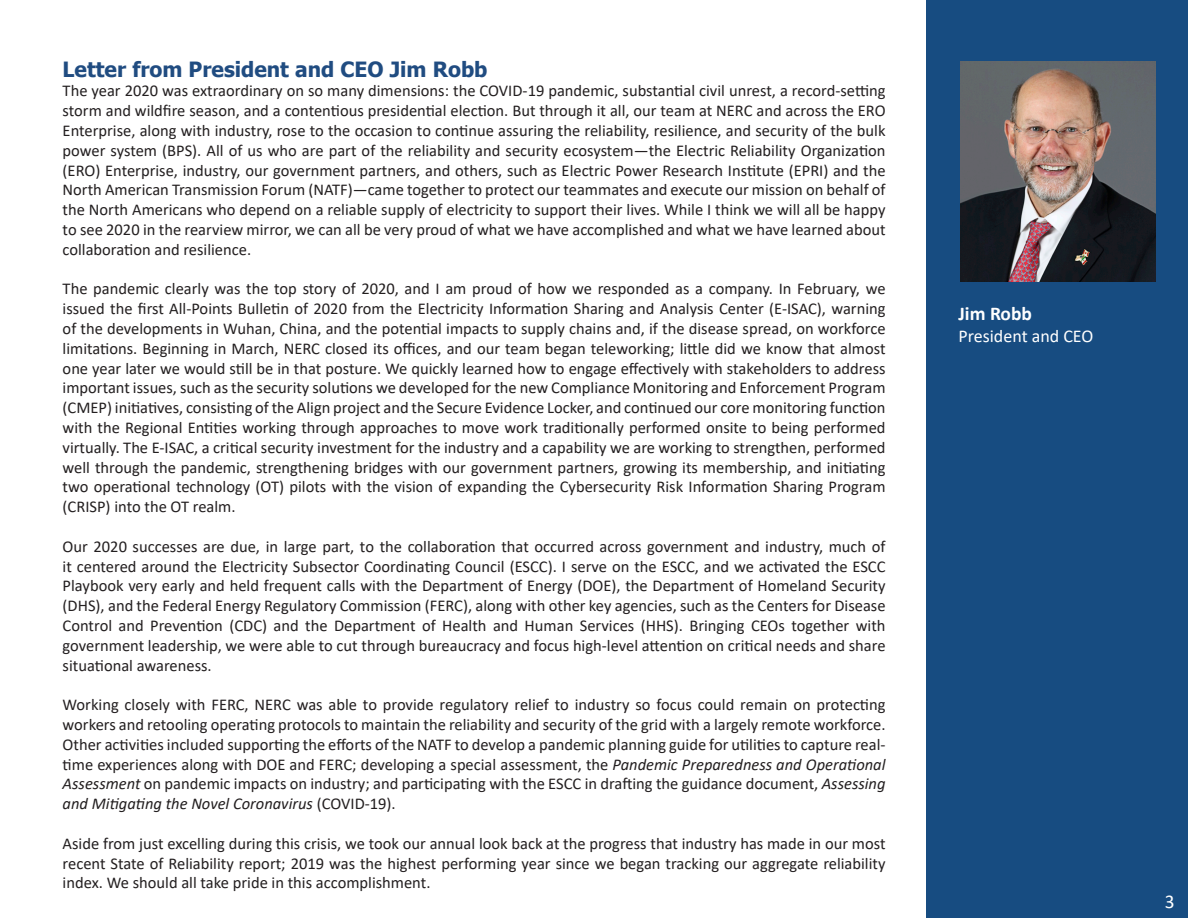
<style>
.page{position:relative;width:1188px;height:918px;background:#fff}
.page>*{position:absolute;margin:0;border:0;box-sizing:border-box;transform-origin:0 0}
.Document_Title{font:700 21px "Tahoma";color:#204c81}
.t1{font:700 19.5px "Calibri";color:#fff}
.t2{font:19.5px "Calibri";color:#fff}
.t3{font:18px "Calibri";color:#fff}
.t4{font:16.5px/19.8px "Calibri";color:#231f20;text-align:justify}
.s1{font-style:italic}
</style>
<div class="page">
<div style="left:927px;top:0;width:261px;height:918px;background:#174c81"></div>
<img style="left:961px;top:62px;width:194px;height:220px">
<p class="Document_Title" style="left:63px;top:54px;width:426px">Letter from President and CEO Jim Robb</p>
<p class="t4" style="left:63px;top:81px;width:824px">The year 2020 was extraordinary on so many dimensions: the COVID-19 pandemic, substantial civil unrest, a record-setting storm and wildfire season, and a contentious presidential election. But through it all, our team at NERC and across the ERO Enterprise, along with industry, rose to the occasion to continue assuring the reliability, resilience, and security of the bulk power system (BPS). All of us who are part of the reliability and security ecosystem—the Electric Reliability Organization (ERO) Enterprise, industry, our government partners, and others, such as Electric Power Research Institute (EPRI) and the North American Transmission Forum (NATF)—came together to protect our teammates and execute our mission on behalf of the North Americans who depend on a reliable supply of electricity to support their lives. While I think we will all be happy to see 2020 in the rearview mirror, we can all be very proud of what we have accomplished and what we have learned about collaboration and resilience.</p>
<p class="t4" style="left:63px;top:279px;width:824px">The pandemic clearly was the top story of 2020, and I am proud of how we responded as a company. In February, we issued the first All-Points Bulletin of 2020 from the Electricity Information Sharing and Analysis Center (E-ISAC), warning of the developments in Wuhan, China, and the potential impacts to supply chains and, if the disease spread, on workforce limitations. Beginning in March, NERC closed its offices, and our team began teleworking; little did we know that almost one year later we would still be in that posture. We quickly learned how to engage effectively with stakeholders to address important issues, such as the security solutions we developed for the new Compliance Monitoring and Enforcement Program (CMEP) initiatives, consisting of the Align project and the Secure Evidence Locker, and continued our core monitoring function with the Regional Entities working through approaches to move work traditionally performed onsite to being performed virtually. The E-ISAC, a critical security investment for the industry and a capability we are working to strengthen, performed well through the pandemic, strengthening bridges with our government partners, growing its membership, and initiating two operational technology (OT) pilots with the vision of expanding the Cybersecurity Risk Information Sharing Program (CRISP) into the OT realm.</p>
<p class="t4" style="left:63px;top:536px;width:824px">Our 2020 successes are due, in large part, to the collaboration that occurred across government and industry, much of it centered around the Electricity Subsector Coordinating Council (ESCC). I serve on the ESCC, and we activated the ESCC Playbook very early and held frequent calls with the Department of Energy (DOE), the Department of Homeland Security (DHS), and the Federal Energy Regulatory Commission (FERC), along with other key agencies, such as the Centers for Disease Control and Prevention (CDC) and the Department of Health and Human Services (HHS). Bringing CEOs together with government leadership, we were able to cut through bureaucracy and focus high-level attention on critical needs and share situational awareness.</p>
<p class="t4" style="left:63px;top:694px;width:824px">Working closely with FERC, NERC was able to provide regulatory relief to industry so focus could remain on protecting workers and retooling operating protocols to maintain the reliability and security of the grid with a largely remote workforce.<br>Other activities included supporting the efforts of the NATF to develop a pandemic planning guide for utilities to capture real&shy;time experiences along with DOE and FERC; developing a special assessment, the <span class="s1">Pandemic Preparedness and Operational Assessment</span> on pandemic impacts on industry; and participating with the ESCC in drafting the guidance document, <span class="s1">Assessing and Mitigating the Novel Coronavirus</span> (COVID-19).</p>
<p class="t4" style="left:63px;top:833px;width:824px">Aside from just excelling during this crisis, we took our annual look back at the progress that industry has made in our most recent State of Reliability report; 2019 was the highest performing year since we began tracking our aggregate reliability index. We should all take pride in this accomplishment.</p>
<p class="t1" style="left:958px;top:300px;width:75px">Jim Robb</p>
<p class="t3" style="left:958px;top:324px;width:136px">President and CEO</p>
<p class="t2" style="left:1165px;top:888px;width:11px">3</p>
</div>
